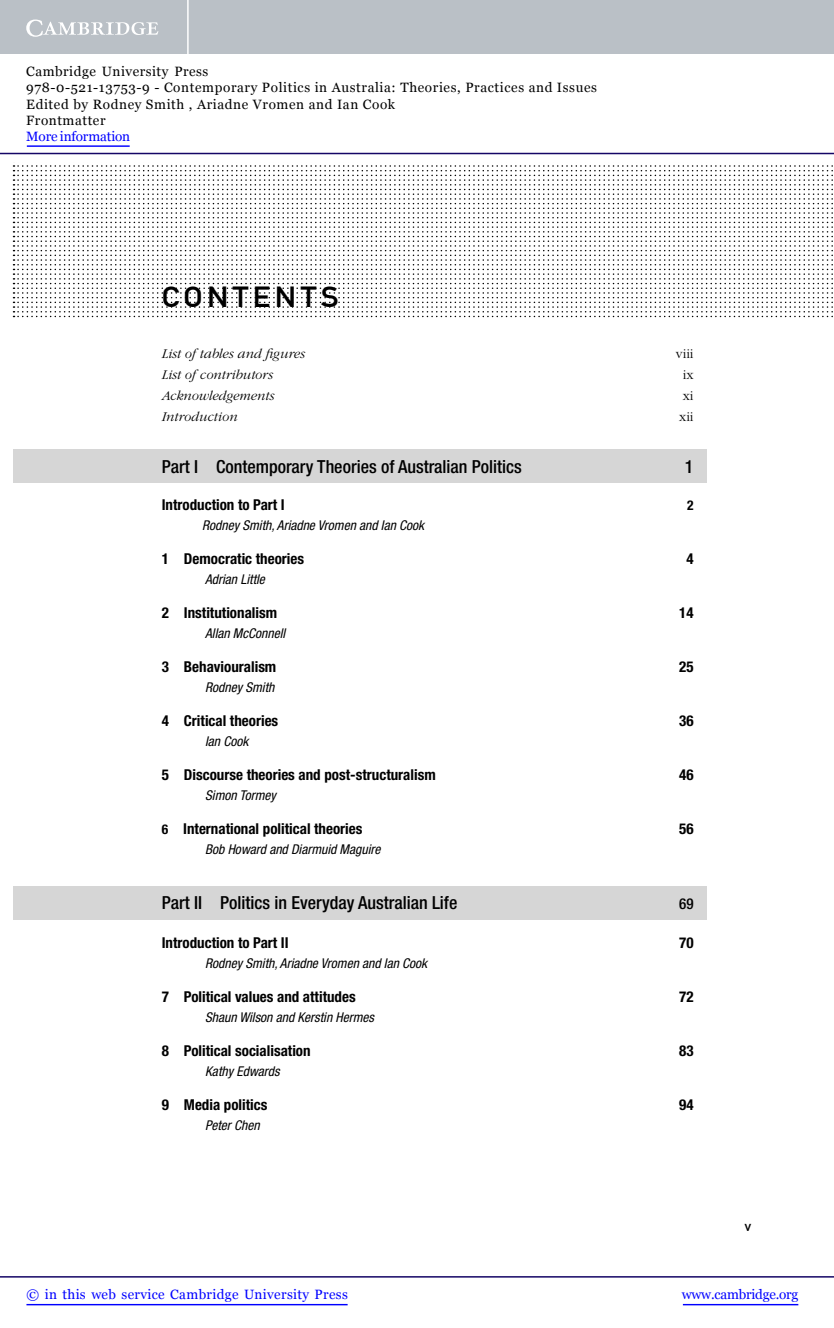
<style>
.page{position:relative;width:834px;height:1328px;background:#fff}
.page>*{position:absolute;margin:0;border:0;box-sizing:border-box;transform-origin:0 0}
.t1{font:28.5px "DIN1451 Mittelschrift";letter-spacing:.14em;color:#000;scale:1.1 1}
.t2{font:500 condensed 18px "Helvetica Neue LT Std";color:#000}
.t3{font:700 condensed 15px "Helvetica Neue LT Std";color:#000}
.t4{font:500 condensed 15px "Helvetica Neue LT Std";color:#000}
.t5{font:14.25px "DIN1451 Mittelschrift";color:#000}
.t6{font:italic 300 13.8px "ITC Garamond Std";color:#000}
.t7{font:300 13.8px "ITC Garamond Std";color:#000}
.t8{font:italic condensed 13.5px "Helvetica Neue LT Std";color:#000}
.t9{font:13.5px/16.2px "Georgia";letter-spacing:.045em;color:#000}
.t10{font:13.5px "Georgia";letter-spacing:.025em;color:#00f}
.t11{font:13.5px "Georgia";letter-spacing:-.015em;color:#00f}
.t12{font:13.5px "Georgia";letter-spacing:-.01em;color:#00f}
.t13{font:700 condensed 13.5px "Helvetica Neue LT Std";color:#000}
.s1{font-size:13.5px}
</style>
<div class="page">
<svg style="left:14px;top:165px;width:819px;height:152px"></svg>
<div style="left:13px;top:449px;width:693px;height:34px;background:#d6d6d6"></div>
<div style="left:13px;top:886px;width:693px;height:34px;background:#d6d6d6"></div>
<div style="left:0;top:0;width:833px;height:54px;background:#bac0c6"></div>
<svg style="left:26px;top:20px;width:132px;height:17px"></svg>
<hr style="left:187px;top:0;width:2px;height:54px;background:#fff">
<hr style="left:0;top:153px;width:833px;height:1px;background:#150666">
<hr style="left:27px;top:145px;width:103px;height:2px;background:#00f">
<hr style="left:682px;top:1303px;width:116px;height:2px;background:#00f">
<hr style="left:0;top:1275px;width:833px;height:2px;background:#150666">
<hr style="left:26px;top:1303px;width:321px;height:2px;background:#00f">
<p class="t9" style="left:26px;top:64px;width:572px">Cambridge University Press<br>978-0-521-13753-9 - Contemporary Politics in Australia: Theories, Practices and Issues Edited by Rodney Smith , Ariadne Vromen and Ian Cook<br>Frontmatter</p>
<p class="t12" style="left:26px;top:128px;width:105px">More information</p>
<h1 class="t1" style="left:162px;top:286px;width:162px">CONTENTS</h1>
<p class="t6" style="left:162px;top:348px;width:145px">List of tables and figures</p>
<p class="t7" style="left:675px;top:348px;width:19px">viii</p>
<p class="t6" style="left:162px;top:369px;width:113px">List of contributors</p>
<p class="t7" style="left:682px;top:369px;width:12px">ix</p>
<p class="t6" style="left:162px;top:390px;width:114px">Acknowledgements</p>
<p class="t7" style="left:682px;top:390px;width:12px">xi</p>
<p class="t6" style="left:162px;top:411px;width:77px">Introduction</p>
<p class="t7" style="left:679px;top:411px;width:16px">xii</p>
<p class="t2" style="left:162px;top:459px;width:362px">Part I Contemporary Theories of Australian Politics</p>
<p class="t2" style="left:684px;top:459px;width:10px">1</p>
<p class="t3" style="left:162px;top:499px;width:125px">Introduction to Part I</p>
<p class="t13" style="left:687px;top:500px;width:8px">2</p>
<p class="t8" style="left:202px;top:520px;width:223px">Rodney Smith, Ariadne Vromen and Ian Cook</p>
<p class="t3" style="left:162px;top:553px;width:144px">1 Democratic theories</p>
<p class="t3" style="left:686px;top:553px;width:9px">4</p>
<p class="t8" style="left:205px;top:574px;width:61px">Adrian Little</p>
<p class="t3" style="left:162px;top:607px;width:117px">2 Institutionalism</p>
<p class="t3" style="left:679px;top:607px;width:16px">14</p>
<p class="t8" style="left:205px;top:628px;width:82px">Allan McConnell</p>
<p class="t3" style="left:162px;top:661px;width:116px">3 Behaviouralism</p>
<p class="t3" style="left:679px;top:661px;width:16px">25</p>
<p class="t8" style="left:205px;top:682px;width:71px">Rodney Smith</p>
<p class="t3" style="left:162px;top:715px;width:118px">4 Critical theories</p>
<p class="t3" style="left:679px;top:715px;width:16px">36</p>
<p class="t8" style="left:205px;top:736px;width:45px">Ian Cook</p>
<p class="t3" style="left:162px;top:769px;width:275px">5 Discourse theories and post-structuralism</p>
<p class="t3" style="left:679px;top:769px;width:16px">46</p>
<p class="t8" style="left:205px;top:790px;width:72px">Simon Tormey</p>
<p class="t3" style="left:162px;top:823px;width:202px"><span class="s1">6</span> International political theories</p>
<p class="t3" style="left:679px;top:823px;width:16px">56</p>
<p class="t8" style="left:205px;top:844px;width:177px">Bob Howard and Diarmuid Maguire</p>
<p class="t2" style="left:162px;top:896px;width:297px">Part II Politics in Everyday Australian Life</p>
<p class="t4" style="left:679px;top:898px;width:16px">69</p>
<p class="t3" style="left:162px;top:937px;width:128px">Introduction to Part II</p>
<p class="t3" style="left:679px;top:937px;width:16px">70</p>
<p class="t8" style="left:205px;top:958px;width:223px">Rodney Smith, Ariadne Vromen and Ian Cook</p>
<p class="t3" style="left:162px;top:991px;width:195px">7 Political values and attitudes</p>
<p class="t3" style="left:679px;top:991px;width:16px">72</p>
<p class="t8" style="left:205px;top:1012px;width:170px">Shaun Wilson and Kerstin Hermes</p>
<p class="t3" style="left:162px;top:1045px;width:150px">8 Political socialisation</p>
<p class="t3" style="left:679px;top:1045px;width:16px">83</p>
<p class="t8" style="left:205px;top:1066px;width:76px">Kathy Edwards</p>
<p class="t3" style="left:162px;top:1099px;width:107px">9 Media politics</p>
<p class="t3" style="left:679px;top:1099px;width:16px">94</p>
<p class="t8" style="left:205px;top:1120px;width:56px">Peter Chen</p>
<p class="t5" style="left:744px;top:1220px;width:8px">v</p>
<p class="t10" style="left:26px;top:1285px;width:323px">© in this web service Cambridge University Press</p>
<p class="t11" style="left:681px;top:1285px;width:118px">www.cambridge.org</p>
</div>
